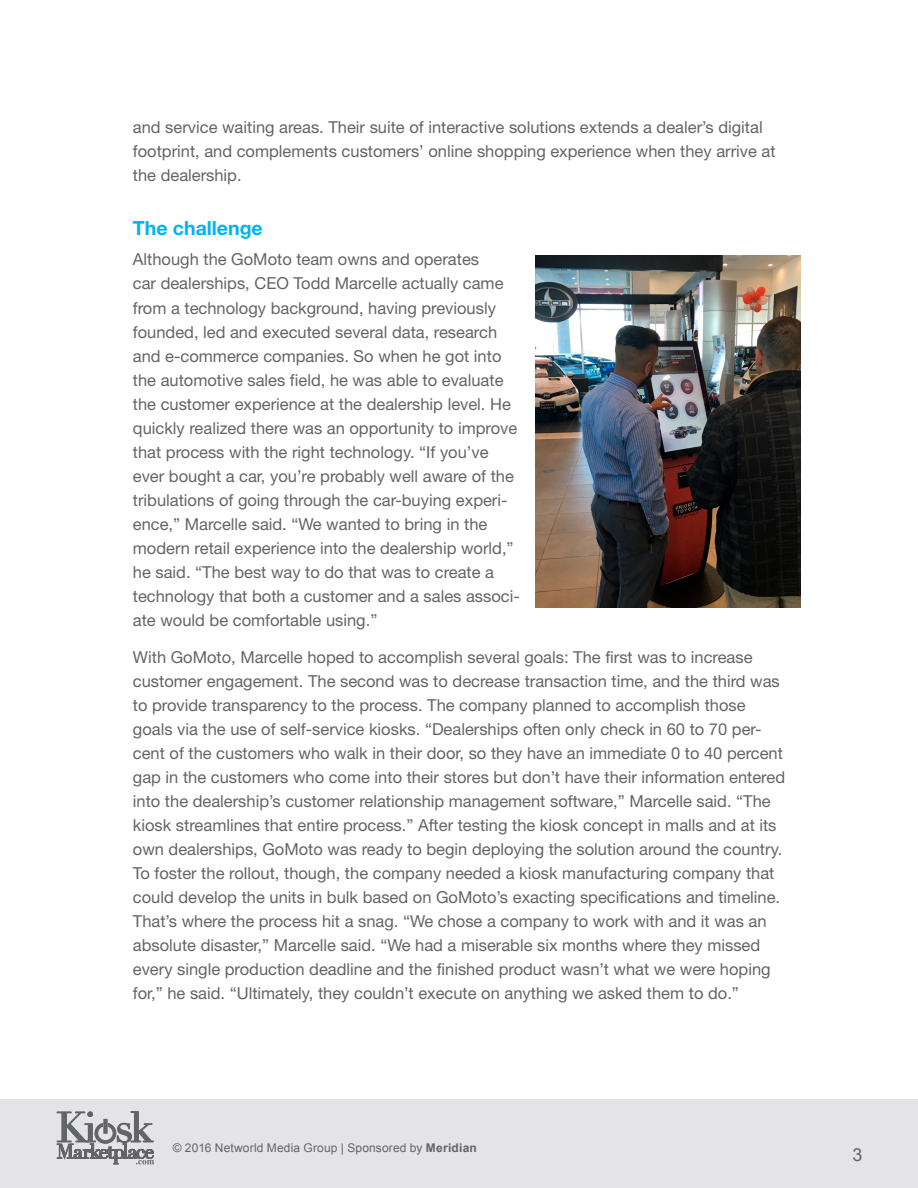
<style>
.page{position:relative;width:918px;height:1188px;background:#fff}
.page>*{position:absolute;margin:0;border:0;box-sizing:border-box;transform-origin:0 0}
.t1{font:700 19.5px "Helvetica Neue LT Std";color:#00b3f0}
.t2{font:18px "Arial";color:#636466}
.t3{font:16.5px/24px "Helvetica Neue LT Std";color:#636466}
.t4{font:12px "Arial";letter-spacing:.015em;color:#636466}
.s1{font-weight:700}
</style>
<div class="page">
<div style="left:0;top:1099px;width:918px;height:89px;background:#e4e4e6"></div>
<svg style="left:56px;top:1111px;width:98px;height:54px"></svg>
<img style="left:536px;top:255px;width:264px;height:352px">
<p class="t3" style="left:133px;top:115px;width:644px">and service waiting areas. Their suite of interactive solutions extends a dealer’s digital footprint, and complements customers’ online shopping experience when they arrive at the dealership.</p>
<p class="t1" style="left:133px;top:216px;width:131px">The challenge</p>
<p class="t3" style="left:133px;top:247px;width:388px">Although the GoMoto team owns and operates<br>car dealerships, CEO Todd Marcelle actually came from a technology background, having previously founded, led and executed several data, research and e-commerce companies. So when he got into the automotive sales field, he was able to evaluate the customer experience at the dealership level. He quickly realized there was an opportunity to improve that process with the right technology. “If you’ve ever bought a car, you’re probably well aware of the tribulations of going through the car-buying experi&shy;ence,” Marcelle said. “We wanted to bring in the modern retail experience into the dealership world,” he said. “The best way to do that was to create a technology that both a customer and a sales associ&shy;ate would be comfortable using.”</p>
<p class="t3" style="left:133px;top:645px;width:654px">With GoMoto, Marcelle hoped to accomplish several goals: The first was to increase customer engagement. The second was to decrease transaction time, and the third was to provide transparency to the process. The company planned to accomplish those goals via the use of self-service kiosks. “Dealerships often only check in 60 to 70 per&shy;cent of the customers who walk in their door, so they have an immediate 0 to 40 percent gap in the customers who come into their stores but don’t have their information entered into the dealership’s customer relationship management software,” Marcelle said. “The kiosk streamlines that entire process.” After testing the kiosk concept in malls and at its own dealerships, GoMoto was ready to begin deploying the solution around the country.<br>To foster the rollout, though, the company needed a kiosk manufacturing company that could develop the units in bulk based on GoMoto’s exacting specifications and timeline.<br>That’s where the process hit a snag. “We chose a company to work with and it was an absolute disaster,” Marcelle said. “We had a miserable six months where they missed every single production deadline and the finished product wasn’t what we were hoping for,” he said. “Ultimately, they couldn’t execute on anything we asked them to do.”</p>
<p class="t4" style="left:173px;top:1140px;width:306px">© 2016 Networld Media Group | Sponsored by <span class="s1">Meridian</span></p>
<p class="t2" style="left:852px;top:1143px;width:12px">3</p>
</div>
